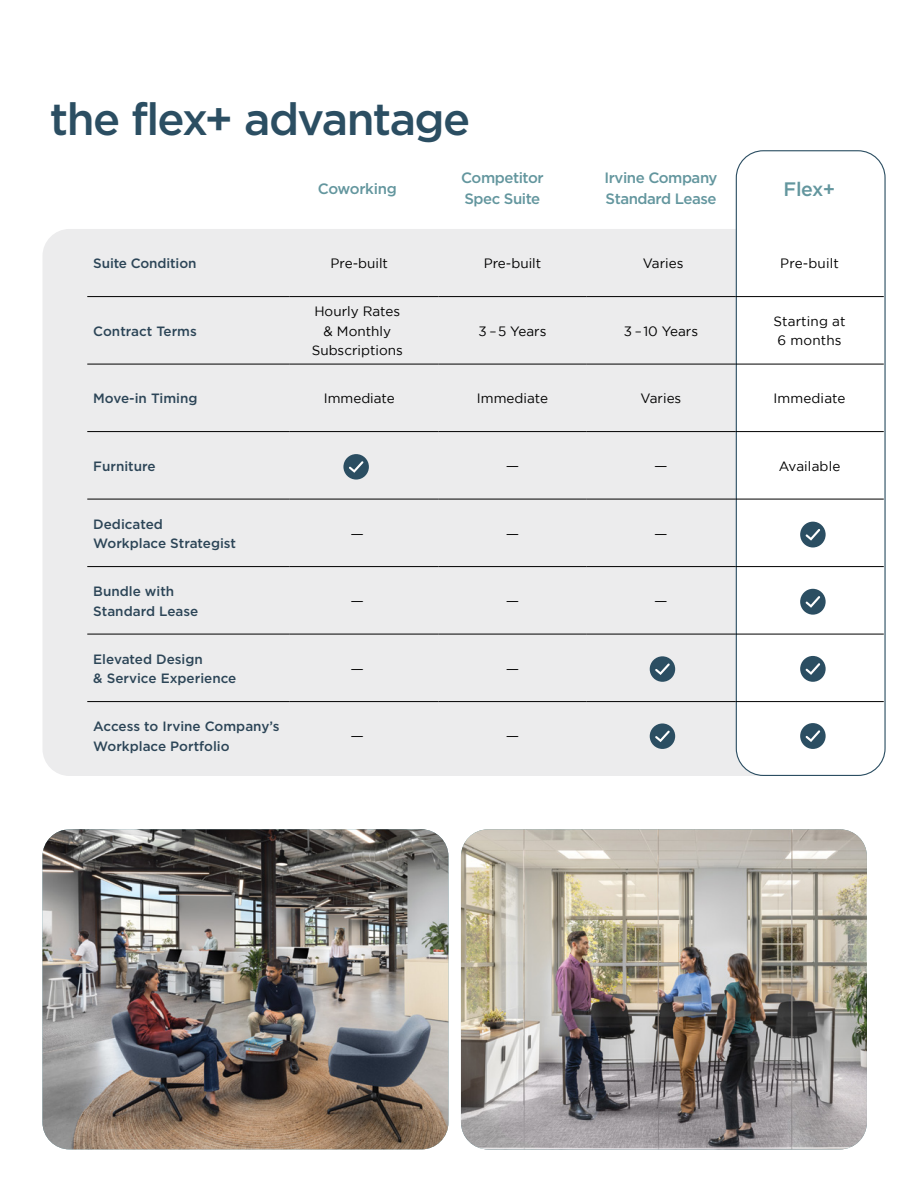
<style>
.page{position:relative;width:918px;height:1188px;background:#fff}
.page>*{position:absolute;margin:0;border:0;box-sizing:border-box;transform-origin:0 0}
.t1{font:500 45px "Gotham HTF";letter-spacing:-.035em;color:#2b4e62}
.t2{font:500 19.5px "Gotham HTF";color:#63969e}
.t3{font:500 15px/21px "Gotham HTF";letter-spacing:-.03em;color:#63969e}
.t4{font:15px "Gotham HTF";color:#000}
.t5{font:500 13.5px/19.5px "Gotham";color:#2c4557}
.t6{font:13.5px/19.5px "Gotham HTF";color:#000;text-align:center}
</style>
<div class="page">
<div style="left:42px;top:229px;width:747px;height:547px;background:#ececed;border-radius:27px"></div>
<div style="left:736px;top:151px;width:149px;height:624px;background:#fff;border-radius:27px"></div>
<div style="left:736px;top:150px;width:150px;height:626px;border:1px solid #2b4e62;border-radius:27px"></div>
<hr style="left:87px;top:296px;width:203px;height:1px;background:#000">
<hr style="left:290px;top:296px;width:148px;height:1px;background:#000">
<hr style="left:438px;top:296px;width:149px;height:1px;background:#000">
<hr style="left:87px;top:364px;width:203px;height:1px;background:#000">
<hr style="left:290px;top:364px;width:148px;height:1px;background:#000">
<hr style="left:438px;top:364px;width:149px;height:1px;background:#000">
<hr style="left:87px;top:431px;width:203px;height:1px;background:#000">
<hr style="left:290px;top:431px;width:148px;height:1px;background:#000">
<hr style="left:438px;top:431px;width:149px;height:1px;background:#000">
<hr style="left:87px;top:499px;width:203px;height:1px;background:#000">
<hr style="left:290px;top:499px;width:148px;height:1px;background:#000">
<hr style="left:438px;top:499px;width:149px;height:1px;background:#000">
<hr style="left:87px;top:566px;width:203px;height:1px;background:#000">
<hr style="left:290px;top:566px;width:148px;height:1px;background:#000">
<hr style="left:438px;top:566px;width:149px;height:1px;background:#000">
<hr style="left:87px;top:634px;width:203px;height:1px;background:#000">
<hr style="left:290px;top:634px;width:148px;height:1px;background:#000">
<hr style="left:438px;top:634px;width:149px;height:1px;background:#000">
<hr style="left:87px;top:701px;width:203px;height:1px;background:#000">
<hr style="left:290px;top:701px;width:148px;height:1px;background:#000">
<hr style="left:438px;top:701px;width:149px;height:1px;background:#000">
<hr style="left:587px;top:364px;width:148px;height:1px;background:#000">
<hr style="left:587px;top:431px;width:148px;height:1px;background:#000">
<hr style="left:587px;top:499px;width:148px;height:1px;background:#000">
<hr style="left:587px;top:566px;width:148px;height:1px;background:#000">
<hr style="left:587px;top:634px;width:148px;height:1px;background:#000">
<hr style="left:587px;top:701px;width:148px;height:1px;background:#000">
<hr style="left:587px;top:296px;width:148px;height:1px;background:#000">
<hr style="left:735px;top:296px;width:149px;height:1px;background:#000">
<hr style="left:735px;top:364px;width:149px;height:1px;background:#000">
<hr style="left:735px;top:431px;width:149px;height:1px;background:#000">
<hr style="left:735px;top:499px;width:149px;height:1px;background:#000">
<hr style="left:735px;top:566px;width:149px;height:1px;background:#000">
<hr style="left:735px;top:634px;width:149px;height:1px;background:#000">
<hr style="left:735px;top:701px;width:149px;height:1px;background:#000">
<div style="left:343px;top:454px;width:26px;height:26px;background:#2b4e62;border-radius:50%"></div>
<svg style="left:349px;top:461px;width:15px;height:12px"></svg>
<div style="left:650px;top:656px;width:25px;height:26px;background:#2b4e62;border-radius:50%"></div>
<svg style="left:655px;top:663px;width:15px;height:12px"></svg>
<div style="left:650px;top:723px;width:25px;height:26px;background:#2b4e62;border-radius:50%"></div>
<svg style="left:655px;top:731px;width:15px;height:11px"></svg>
<div style="left:800px;top:589px;width:26px;height:26px;background:#2b4e62;border-radius:50%"></div>
<svg style="left:806px;top:596px;width:14px;height:12px"></svg>
<div style="left:800px;top:656px;width:26px;height:26px;background:#2b4e62;border-radius:50%"></div>
<svg style="left:806px;top:663px;width:14px;height:12px"></svg>
<div style="left:800px;top:723px;width:26px;height:26px;background:#2b4e62;border-radius:50%"></div>
<svg style="left:806px;top:730px;width:14px;height:12px"></svg>
<div style="left:800px;top:522px;width:26px;height:25px;background:#2b4e62;border-radius:50%"></div>
<svg style="left:806px;top:529px;width:14px;height:12px"></svg>
<img style="left:461px;top:829px;width:406px;height:320px">
<img style="left:42px;top:829px;width:406px;height:320px">
<h1 class="t1" style="left:50px;top:94px;width:422px">the flex+ advantage</h1>
<p class="t3" style="left:318px;top:178px;width:80px">Coworking</p>
<p class="t3" style="left:461px;top:167px;width:84px">Competitor<br>Spec Suite</p>
<p class="t3" style="left:605px;top:167px;width:115px">Irvine Company<br>Standard Lease</p>
<h2 class="t2" style="left:784px;top:178px;width:53px">Flex+</h2>
<p class="t5" style="left:93px;top:254px;width:105px">Suite Condition</p>
<p class="t6" style="left:331px;top:253px;width:59px">Pre-built</p>
<p class="t6" style="left:484px;top:253px;width:59px">Pre-built</p>
<p class="t6" style="left:643px;top:253px;width:42px">Varies</p>
<p class="t6" style="left:780px;top:253px;width:60px">Pre-built</p>
<p class="t5" style="left:93px;top:321px;width:105px">Contract Terms</p>
<p class="t6" style="left:312px;top:301px;width:93px">Hourly Rates &amp; Monthly<br>Subscriptions</p>
<p class="t6" style="left:479px;top:321px;width:69px">3 – 5 Years</p>
<p class="t6" style="left:624px;top:321px;width:76px">3 – 10 Years</p>
<p class="t6" style="left:773px;top:311px;width:74px">Starting at<br>6 months</p>
<p class="t5" style="left:93px;top:389px;width:106px">Move-in Timing</p>
<p class="t6" style="left:324px;top:388px;width:73px">Immediate</p>
<p class="t6" style="left:477px;top:388px;width:73px">Immediate</p>
<p class="t6" style="left:641px;top:388px;width:42px">Varies</p>
<p class="t6" style="left:773px;top:388px;width:74px">Immediate</p>
<p class="t5" style="left:93px;top:456px;width:64px">Furniture</p>
<p class="t4" style="left:506px;top:458px;width:15px">—</p>
<p class="t4" style="left:654px;top:458px;width:15px">—</p>
<p class="t6" style="left:779px;top:456px;width:63px">Available</p>
<p class="t5" style="left:93px;top:514px;width:144px">Dedicated<br>Workplace Strategist</p>
<p class="t5" style="left:93px;top:582px;width:107px">Bundle with<br>Standard Lease</p>
<p class="t5" style="left:93px;top:649px;width:145px">Elevated Design<br>&amp; Service Experience</p>
<p class="t5" style="left:93px;top:716px;width:188px">Access to Irvine Company’s<br>Workplace Portfolio</p>
<p class="t4" style="left:351px;top:525px;width:15px">—</p>
<p class="t4" style="left:506px;top:525px;width:15px">—</p>
<p class="t4" style="left:654px;top:525px;width:15px">—</p>
<p class="t4" style="left:351px;top:593px;width:15px">—</p>
<p class="t4" style="left:506px;top:593px;width:15px">—</p>
<p class="t4" style="left:654px;top:593px;width:15px">—</p>
<p class="t4" style="left:351px;top:660px;width:15px">—</p>
<p class="t4" style="left:506px;top:660px;width:15px">—</p>
<p class="t4" style="left:351px;top:728px;width:15px">—</p>
<p class="t4" style="left:506px;top:728px;width:15px">—</p>
</div>
